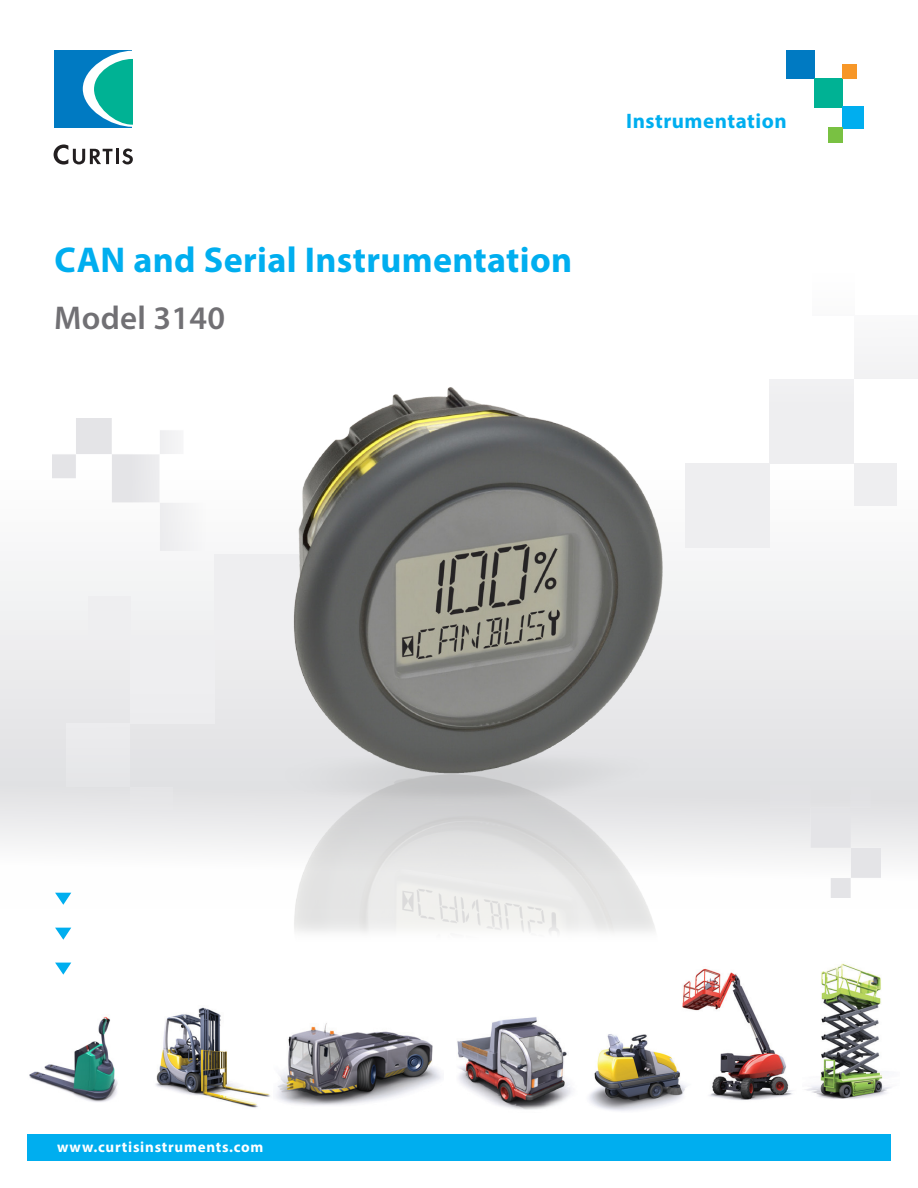
<style>
.page{position:relative;width:918px;height:1188px;background:#fff}
.page>*{position:absolute;margin:0;border:0;box-sizing:border-box;transform-origin:0 0}
.t1{font:700 36px "Myriad Pro";letter-spacing:.01em;color:#00aeef}
.t2{font:600 33px "Myriad Pro";letter-spacing:.01em;color:#717074}
.t3{font:700 21px "Myriad Pro";letter-spacing:.025em;color:#00aeef}
.t4{font:700 15px "Myriad Pro";letter-spacing:.05em;color:#fff}
</style>
<div class="page">
<svg style="left:0;top:379px;width:918px;height:519px"></svg>
<div style="left:215px;top:554px;width:84px;height:85px;background:#eeeef0"></div>
<div style="left:130px;top:639px;width:85px;height:85px;background:#eeeef0"></div>
<div style="left:67px;top:724px;width:63px;height:63px;background:#eeeef0"></div>
<div style="left:88px;top:597px;width:42px;height:42px;background:#eeeef0"></div>
<div style="left:130px;top:787px;width:42px;height:42px;background:#e7e7e9"></div>
<img style="left:52px;top:419px;width:155px;height:131px">
<img style="left:770px;top:767px;width:111px;height:130px">
<div style="left:685px;top:463px;width:85px;height:85px;background:#eeeef0"></div>
<div style="left:770px;top:379px;width:84px;height:84px;background:#eeeef0"></div>
<div style="left:854px;top:315px;width:64px;height:64px;background:#f5f5f6"></div>
<div style="left:854px;top:463px;width:42px;height:43px;background:#eeeef0"></div>
<div style="left:786px;top:51px;width:29px;height:28px;background:#007ac2"></div>
<div style="left:843px;top:65px;width:14px;height:14px;background:#f79728"></div>
<div style="left:786px;top:50px;width:29px;height:28px;background:#007ac2"></div>
<div style="left:815px;top:78px;width:28px;height:29px;background:#00b294"></div>
<div style="left:843px;top:106px;width:21px;height:22px;background:#00aeef"></div>
<div style="left:843px;top:64px;width:14px;height:14px;background:#f79728"></div>
<div style="left:829px;top:128px;width:14px;height:14px;background:#79c142"></div>
<img style="left:805px;top:963px;width:86px;height:136px">
<img style="left:155px;top:1007px;width:115px;height:101px">
<div style="left:27px;top:1134px;width:864px;height:27px;background:#00aeef"></div>
<svg style="left:55px;top:928px;width:16px;height:12px"></svg>
<svg style="left:55px;top:893px;width:16px;height:12px"></svg>
<svg style="left:55px;top:963px;width:16px;height:12px"></svg>
<div style="left:55px;top:50px;width:77px;height:78px;background:#007ac2"></div>
<svg style="left:83px;top:51px;width:49px;height:76px"></svg>
<svg style="left:54px;top:144px;width:59px;height:21px"></svg>
<hr style="left:116px;top:149px;width:3px;height:15px;background:#231f20">
<svg style="left:122px;top:149px;width:11px;height:15px"></svg>
<img style="left:276px;top:1023px;width:166px;height:83px">
<img style="left:682px;top:968px;width:110px;height:132px">
<img style="left:457px;top:1017px;width:115px;height:93px">
<img style="left:589px;top:1029px;width:105px;height:82px">
<img style="left:29px;top:1016px;width:89px;height:86px">
<img style="left:263px;top:379px;width:441px;height:554px">
<h1 class="t1" style="left:55px;top:237px;width:519px">CAN and Serial Instrumentation</h1>
<h2 class="t2" style="left:54px;top:297px;width:173px">Model 3140</h2>
<h3 class="t3" style="left:626px;top:107px;width:162px">Instrumentation</h3>
<p class="t4" style="left:54px;top:1137px;width:208px">www.curtisinstruments.com</p>
<p class="t4" style="left:57px;top:1137px;width:208px">www.curtisinstruments.com</p>
</div>
